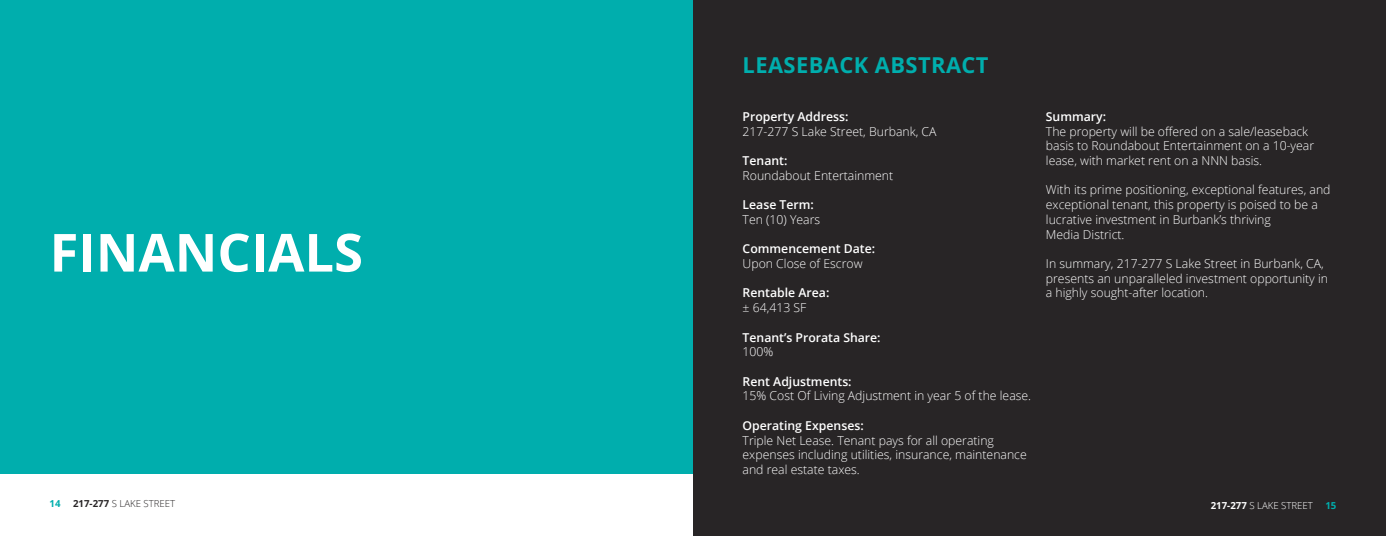
<style>
.page{position:relative;width:1386px;height:536px;background:#fff}
.page>*{position:absolute;margin:0;border:0;box-sizing:border-box;transform-origin:0 0}
.Title_Content{font:700 52.5px "Open Sans";color:#fff}
.t1{font:700 21.88px "Open Sans";letter-spacing:.02em;color:#00aead}
.t2{font:300 12.25px/14.7px "Open Sans";color:#fff}
.t3{font:600 12.25px "Open Sans";color:#fff}
.t4{font:300 9.62px "Open Sans";color:#282526}
.t5{font:300 9.62px "Open Sans";color:#fff}
.t6{font:700 9.62px "Open Sans";color:#00aead}
.s1{font-weight:700}
</style>
<div class="page">
<div style="left:0;top:0;width:698px;height:473px;background:#00aead"></div>
<div style="left:693px;top:0;width:693px;height:536px;background:#282526"></div>
<p class="Title_Content" style="left:50px;top:216px;width:315px">FINANCIALS</p>
<p class="t1" style="left:743px;top:50px;width:248px">LEASEBACK ABSTRACT</p>
<p class="t3" style="left:743px;top:108px;width:107px">Property Address:</p>
<p class="t2" style="left:743px;top:123px;width:195px">217-277 S Lake Street, Burbank, CA</p>
<p class="t3" style="left:743px;top:152px;width:46px">Tenant:</p>
<p class="t2" style="left:743px;top:167px;width:152px">Roundabout Entertainment</p>
<p class="t3" style="left:743px;top:196px;width:73px">Lease Term:</p>
<p class="t2" style="left:743px;top:211px;width:79px">Ten (10) Years</p>
<p class="t3" style="left:743px;top:240px;width:134px">Commencement Date:</p>
<p class="t2" style="left:743px;top:256px;width:121px">Upon Close of Escrow</p>
<p class="t3" style="left:743px;top:284px;width:88px">Rentable Area:</p>
<p class="t2" style="left:743px;top:300px;width:65px">± 64,413 SF</p>
<p class="t3" style="left:743px;top:328px;width:140px">Tenant’s Prorata Share:</p>
<p class="t2" style="left:743px;top:344px;width:32px">100%</p>
<p class="t3" style="left:743px;top:372px;width:111px">Rent Adjustments:</p>
<p class="t2" style="left:743px;top:388px;width:290px">15% Cost Of Living Adjustment in year 5 of the lease.</p>
<p class="t3" style="left:743px;top:417px;width:123px">Operating Expenses:</p>
<p class="t2" style="left:743px;top:432px;width:286px">Triple Net Lease. Tenant pays for all operating expenses including utilities, insurance, maintenance and real estate taxes.</p>
<p class="t3" style="left:1046px;top:108px;width:62px">Summary:</p>
<p class="t2" style="left:1046px;top:123px;width:270px">The property will be offered on a sale/leaseback basis to Roundabout Entertainment on a 10-year lease, with market rent on a NNN basis.</p>
<p class="t2" style="left:1046px;top:182px;width:286px">With its prime positioning, exceptional features, and exceptional tenant, this property is poised to be a lucrative investment in Burbank’s thriving<br>Media District.</p>
<p class="t2" style="left:1046px;top:256px;width:284px">In summary, 217-277 S Lake Street in Burbank, CA, presents an unparalleled investment opportunity in a highly sought-after location.</p>
<p class="t6" style="left:50px;top:497px;width:13px">14</p>
<p class="t4" style="left:73px;top:497px;width:104px"><span class="s1">217-277</span> S LAKE STREET</p>
<p class="t5" style="left:1211px;top:499px;width:104px"><span class="s1">217-277</span> S LAKE STREET</p>
<p class="t6" style="left:1325px;top:499px;width:13px">15</p>
</div>
